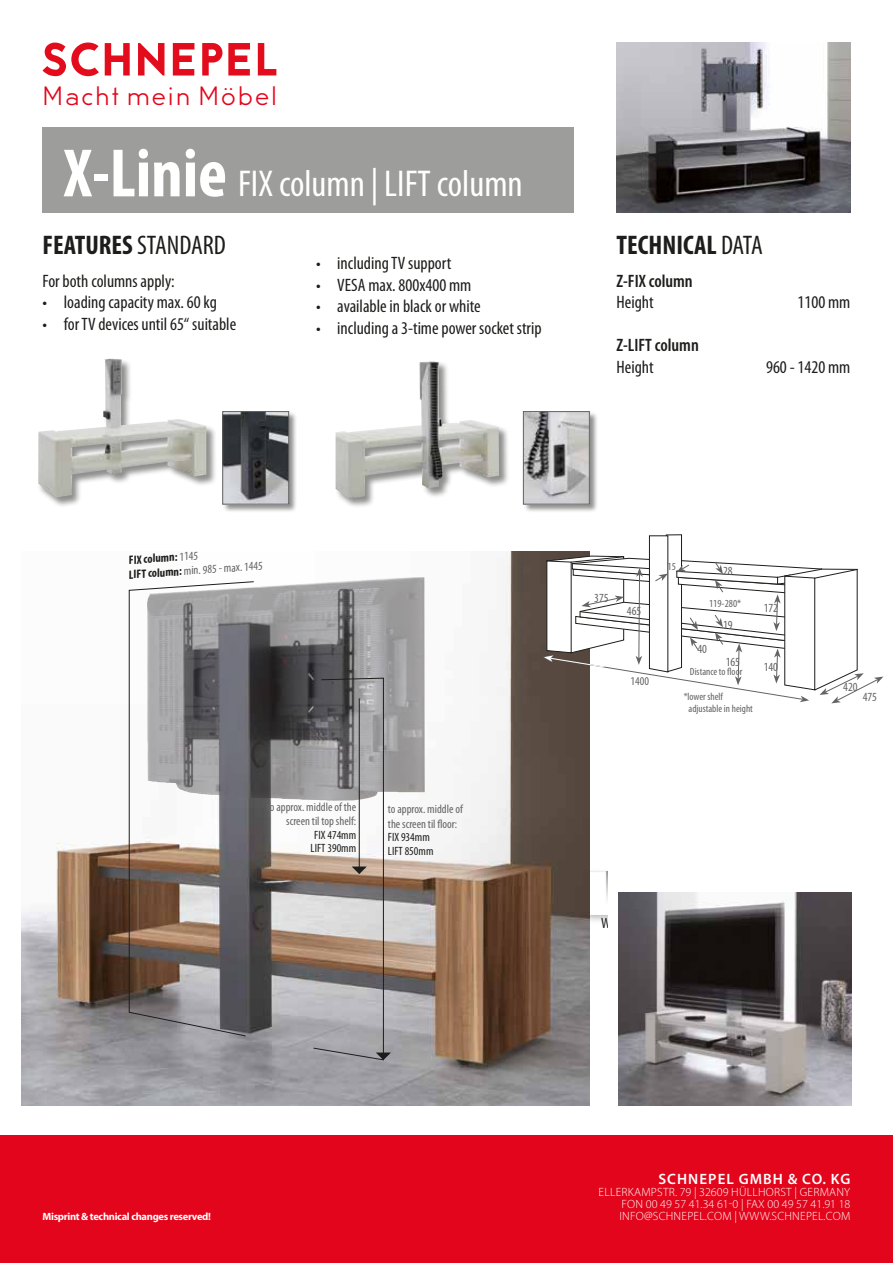
<style>
.page{position:relative;width:893px;height:1263px;background:#fff}
.page>*{position:absolute;margin:0;border:0;box-sizing:border-box;transform-origin:0 0}
.t1{font:condensed 37.5px "Myriad Pro";color:#fff}
.t2{font:700 condensed 27px "Myriad Pro";color:#1d1d1b}
.t3{font:300 24px "U8";letter-spacing:.11em;color:#e3051b}
.t4{font:condensed 18px "Myriad Pro";color:#1d1d1b}
.t5{font:600 condensed 18px "Myriad Pro";color:#1d1d1b}
.t6{font:600 15px "Myriad Pro";letter-spacing:.07em;color:#fff}
.t7{font:condensed 15px "Myriad Pro";color:#1d1d1b}
.t8{font:condensed 12.45px "Myriad Pro";color:#646363}
.t9{font:condensed 12.15px/14.5px "Myriad Pro";color:#646363}
.t10{font:700 condensed 12.15px/14.5px "Myriad Pro";color:#1d1d1b}
.t11{font:300 12px/12px "Myriad Pro";letter-spacing:.02em;color:#fff;text-align:justify}
.t12{font:condensed 12px/13.5px "Myriad Pro";color:#1d1d1b}
.t13{font:condensed 12px "Myriad Pro";color:#646363}
.t14{font:condensed 10.8px "Myriad Pro";color:#646363}
.t15{font:condensed 10.5px/12px "Myriad Pro";color:#646363}
.t16{font:700 10.5px "Myriad Pro";letter-spacing:-.03em;color:#fff}
.s1{font-weight:700;font-size:69px}
.s2{font-weight:400}
.s3{font-weight:400;color:#646363}
.s4{font-size:12px}
</style>
<div class="page">
<svg style="left:43px;top:43px;width:233px;height:33px"></svg>
<div style="left:43px;top:128px;width:531px;height:85px;background:#9d9d9c"></div>
<div style="left:0;top:1135px;width:893px;height:128px;background:#e3051b"></div>
<div style="left:581px;top:868px;width:56px;height:56px;background:#1d1d1b;opacity:.3"></div>
<img style="left:590px;top:872px;width:18px;height:42px">
<img style="left:21px;top:551px;width:569px;height:555px">
<img style="left:147px;top:577px;width:278px;height:224px">
<svg style="left:129px;top:581px;width:125px;height:455px"></svg>
<svg style="left:313px;top:678px;width:78px;height:382px"></svg>
<div style="left:38px;top:358px;width:179px;height:149px;background:#1d1d1b;opacity:.5"></div>
<img style="left:38px;top:359px;width:168px;height:138px">
<div style="left:335px;top:361px;width:174px;height:147px;background:#1d1d1b;opacity:.5"></div>
<img style="left:336px;top:361px;width:163px;height:136px">
<img style="left:617px;top:43px;width:233px;height:170px">
<div style="left:222px;top:411px;width:76px;height:102px;background:#1d1d1b;opacity:.5"></div>
<img style="left:224px;top:413px;width:63px;height:89px">
<div style="left:222px;top:411px;width:67px;height:93px;border:1px solid #646363"></div>
<div style="left:523px;top:411px;width:75px;height:102px;background:#1d1d1b;opacity:.5"></div>
<img style="left:525px;top:413px;width:63px;height:89px">
<div style="left:523px;top:411px;width:67px;height:93px;border:1px solid #646363"></div>
<div style="left:608px;top:866px;width:258px;height:143px;background:#fff"></div>
<img style="left:618px;top:892px;width:234px;height:214px">
<svg style="left:542px;top:534px;width:341px;height:169px"></svg>
<h3 class="t3" style="left:43px;top:77px;width:236px">Macht mein Möbel</h3>
<h1 class="t1" style="left:64px;top:161px;width:460px"><span class="s1">X-Linie</span> FIX column | LIFT column</h1>
<h2 class="t2" style="left:43px;top:228px;width:185px">FEATURES <span class="s2">STANDARD</span></h2>
<p class="t4" style="left:43px;top:270px;width:134px">For both columns apply:</p>
<p class="t4" style="left:43px;top:291px;width:176px">• loading capacity max. 60 kg</p>
<p class="t4" style="left:43px;top:313px;width:195px">• for TV devices until 65“ suitable</p>
<p class="t4" style="left:316px;top:252px;width:137px">• including TV support</p>
<p class="t4" style="left:316px;top:274px;width:157px">• VESA max. 800x400 mm</p>
<p class="t4" style="left:316px;top:295px;width:166px">• available in black or white</p>
<p class="t4" style="left:316px;top:317px;width:227px">• including a 3-time power socket strip</p>
<h2 class="t2" style="left:617px;top:228px;width:148px">TECHNICAL <span class="s2">DATA</span></h2>
<p class="t5" style="left:617px;top:269px;width:78px">Z-FIX column</p>
<p class="t4" style="left:617px;top:291px;width:39px">Height</p>
<p class="t4" style="left:798px;top:291px;width:54px">1100 mm</p>
<p class="t5" style="left:617px;top:334px;width:84px">Z-LIFT column</p>
<p class="t4" style="left:617px;top:356px;width:39px">Height</p>
<p class="t4" style="left:766px;top:356px;width:86px">960 - 1420 mm</p>
<p class="t10" style="left:127px;top:553px;width:136px;rotate:-4deg">FIX column: <span class="s3">1145<br></span>LIFT column: <span class="s3">min. 985 - max. 1445</span></p>
<p class="t9" style="left:267px;top:799px;width:91px;text-align:right">to approx. middle of the screen til top shelf<span class="s4">:</span></p>
<p class="t12" style="left:311px;top:828px;width:47px;text-align:center">FIX 474mm<br>LIFT 390mm</p>
<p class="t9" style="left:388px;top:801px;width:76px">to approx. middle of the screen til floor<span class="s4">:</span></p>
<p class="t12" style="left:388px;top:830px;width:47px">FIX 934mm<br>LIFT 850mm</p>
<p class="t8" style="left:594px;top:590px;width:16px">375</p>
<p class="t8" style="left:627px;top:603px;width:16px">465</p>
<p class="t13" style="left:631px;top:674px;width:20px">1400</p>
<p class="t14" style="left:668px;top:560px;width:10px">15</p>
<p class="t8" style="left:723px;top:563px;width:11px">28</p>
<p class="t14" style="left:709px;top:597px;width:34px">119-280*</p>
<p class="t8" style="left:697px;top:642px;width:11px">40</p>
<p class="t8" style="left:723px;top:617px;width:11px">19</p>
<p class="t8" style="left:726px;top:655px;width:16px">165</p>
<p class="t15" style="left:690px;top:666px;width:54px">Distance to floor</p>
<p class="t15" style="left:689px;top:690px;width:66px;text-indent:-5px">*lower shelf adjustable in height</p>
<p class="t8" style="left:764px;top:600px;width:16px">172</p>
<p class="t8" style="left:764px;top:660px;width:16px">140</p>
<p class="t8" style="left:843px;top:679px;width:16px">420</p>
<p class="t8" style="left:863px;top:690px;width:16px">475</p>
<p class="t7" style="left:601px;top:914px;width:11px">W</p>
<p class="t16" style="left:43px;top:1209px;width:170px">Misprint &amp; technical changes reserved!</p>
<p class="t6" style="left:658px;top:1170px;width:193px">SCHNEPEL GMBH &amp; CO. KG</p>
<p class="t11" style="left:619px;top:1186px;width:233px;text-indent:-21px">ELLERKAMPSTR. 79 | 32609 HÜLLHORST | GERMANY FON 00 49 57 41.34 61-0 | FAX 00 49 57 41.91 18<br>INFO@SCHNEPEL.COM | WWW.SCHNEPEL.COM</p>
</div>
